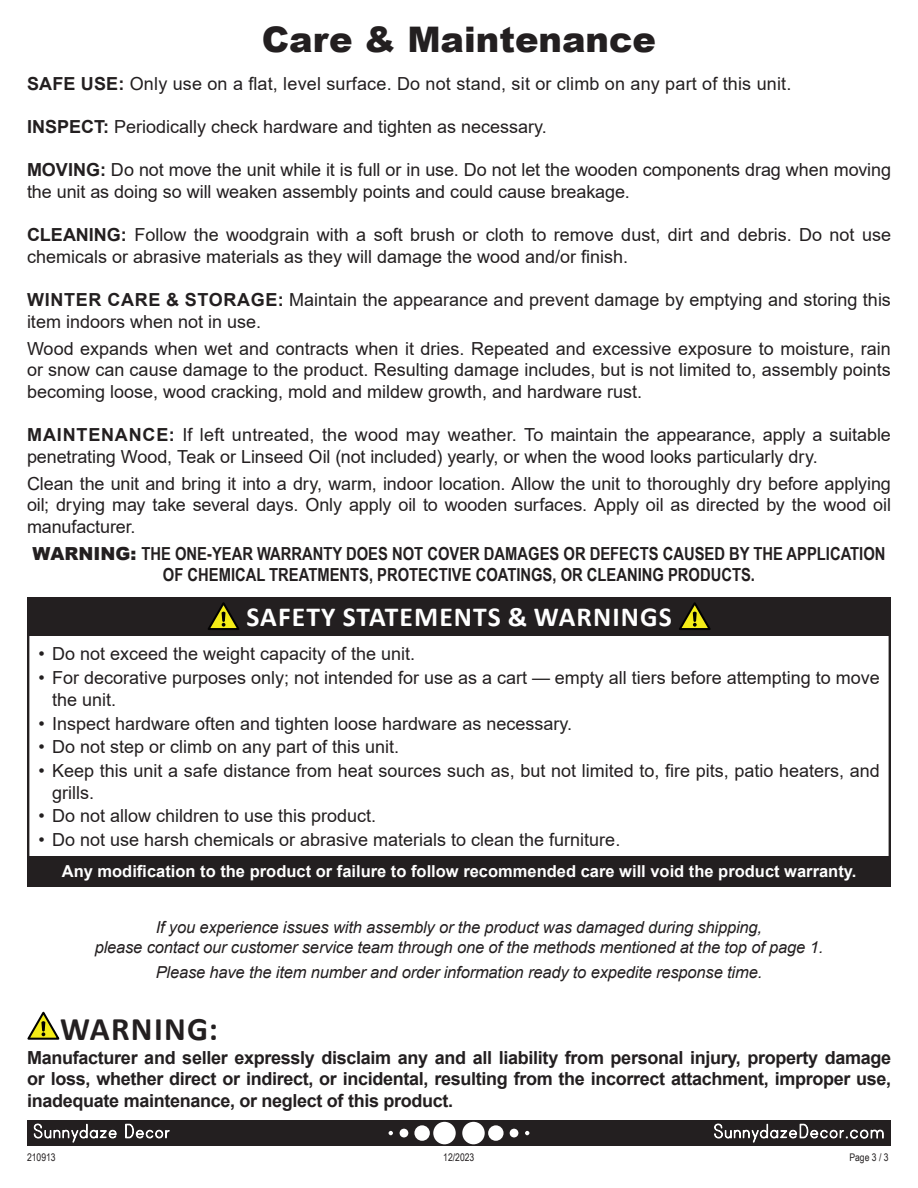
<style>
.page{position:relative;width:918px;height:1188px;background:#fff}
.page>*{position:absolute;margin:0;border:0;box-sizing:border-box;transform-origin:0 0}
.t1{font:900 35.25px "Arial";color:#231f20}
.t2{font:700 33px "Calibri";letter-spacing:.04em;color:#231f20}
.t3{font:700 27.6px "Calibri";letter-spacing:.04em;color:#fff}
.t4{font:18px/21.6px "Arial";color:#231f20}
.t5{font:700 18px/21.6px "Arial";letter-spacing:-.02em;color:#231f20;text-align:justify}
.t6{font:700 18px/21.6px "Arial Narrow";color:#231f20;text-align:center}
.t7{font:italic 16.5px/19.8px "Arial";letter-spacing:-.01em;color:#231f20;text-align:center}
.t8{font:700 16.5px "Arial";color:#fff}
.t9{font:10.5px "Arial Narrow";color:#231f20}
.s1{font-weight:700}
.s2{font-family:"Arial";font-weight:900}
</style>
<div class="page">
<div style="left:27px;top:1120px;width:864px;height:26px;background:#231f20"></div>
<div style="left:462px;top:1122px;width:23px;height:22px;background:#fff;border-radius:50%"></div>
<div style="left:488px;top:1125px;width:16px;height:16px;background:#fff;border-radius:50%"></div>
<div style="left:510px;top:1129px;width:8px;height:8px;background:#fff;border-radius:50%"></div>
<svg style="left:525px;top:1131px;width:4px;height:4px"></svg>
<div style="left:433px;top:1122px;width:23px;height:22px;background:#fff;border-radius:50%"></div>
<div style="left:414px;top:1125px;width:16px;height:16px;background:#fff;border-radius:50%"></div>
<div style="left:400px;top:1129px;width:8px;height:8px;background:#fff;border-radius:50%"></div>
<svg style="left:389px;top:1131px;width:4px;height:4px"></svg>
<svg style="left:34px;top:1123px;width:83px;height:20px"></svg>
<svg style="left:125px;top:1124px;width:45px;height:15px"></svg>
<svg style="left:714px;top:1123px;width:170px;height:20px"></svg>
<div style="left:27px;top:856px;width:864px;height:31px;background:#231f20"></div>
<div style="left:27px;top:597px;width:864px;height:38px;background:#231f20"></div>
<svg style="left:208px;top:602px;width:31px;height:28px"></svg>
<svg style="left:679px;top:602px;width:32px;height:28px"></svg>
<svg style="left:27px;top:1012px;width:32px;height:28px"></svg>
<p class="t1" style="left:262px;top:14px;width:396px">Care &amp; Maintenance</p>
<p class="t4" style="left:27px;top:73px;width:766px"><span class="s1">SAFE USE:</span> Only use on a flat, level surface. Do not stand, sit or climb on any part of this unit.</p>
<p class="t4" style="left:27px;top:116px;width:521px"><span class="s1">INSPECT:</span> Periodically check hardware and tighten as necessary.</p>
<p class="t4" style="left:27px;top:159px;width:866px"><span class="s1">MOVING:</span> Do not move the unit while it is full or in use. Do not let the wooden components drag when moving the unit as doing so will weaken assembly points and could cause breakage.</p>
<p class="t4" style="left:27px;top:224px;width:866px"><span class="s1">CLEANING:</span> Follow the woodgrain with a soft brush or cloth to remove dust, dirt and debris. Do not use chemicals or abrasive materials as they will damage the wood and/or finish.</p>
<p class="t4" style="left:27px;top:289px;width:865px"><span class="s1">WINTER CARE &amp; STORAGE:</span> Maintain the appearance and prevent damage by emptying and storing this item indoors when not in use.</p>
<p class="t4" style="left:27px;top:337px;width:865px;text-align:justify">Wood expands when wet and contracts when it dries. Repeated and excessive exposure to moisture, rain or snow can cause damage to the product. Resulting damage includes, but is not limited to, assembly points becoming loose, wood cracking, mold and mildew growth, and hardware rust.</p>
<p class="t4" style="left:27px;top:424px;width:865px"><span class="s1">MAINTENANCE:</span> If left untreated, the wood may weather. To maintain the appearance, apply a suitable penetrating Wood, Teak or Linseed Oil (not included) yearly, or when the wood looks particularly dry.</p>
<p class="t4" style="left:27px;top:472px;width:866px;text-align:justify">Clean the unit and bring it into a dry, warm, indoor location. Allow the unit to thoroughly dry before applying oil; drying may take several days. Only apply oil to wooden surfaces. Apply oil as directed by the wood oil manufacturer.</p>
<p class="t6" style="left:33px;top:542px;width:854px"><span class="s2">WARNING:</span> THE ONE-YEAR WARRANTY DOES NOT COVER DAMAGES OR DEFECTS CAUSED BY THE APPLICATION<br>OF CHEMICAL TREATMENTS, PROTECTIVE COATINGS, OR CLEANING PRODUCTS.</p>
<p class="t3" style="left:246px;top:597px;width:427px">SAFETY STATEMENTS &amp; WARNINGS</p>
<p class="t4" style="left:39px;top:643px;width:378px">• Do not exceed the weight capacity of the unit.</p>
<p class="t4" style="left:52px;top:667px;width:829px;text-indent:-13px">• For decorative purposes only; not intended for use as a cart — empty all tiers before attempting to move the unit.</p>
<p class="t4" style="left:39px;top:712px;width:535px">• Inspect hardware often and tighten loose hardware as necessary.</p>
<p class="t4" style="left:39px;top:736px;width:362px">• Do not step or climb on any part of this unit.</p>
<p class="t4" style="left:52px;top:760px;width:829px;text-indent:-13px">• Keep this unit a safe distance from heat sources such as, but not limited to, fire pits, patio heaters, and grills.</p>
<p class="t4" style="left:39px;top:805px;width:339px">• Do not allow children to use this product.</p>
<p class="t4" style="left:39px;top:829px;width:583px">• Do not use harsh chemicals or abrasive materials to clean the furniture.</p>
<p class="t8" style="left:62px;top:860px;width:796px">Any modification to the product or failure to follow recommended care will void the product warranty.</p>
<p class="t7" style="left:95px;top:917px;width:730px">If you experience issues with assembly or the product was damaged during shipping,<br>please contact our customer service team through one of the methods mentioned at the top of page 1.</p>
<p class="t7" style="left:156px;top:962px;width:608px">Please have the item number and order information ready to expedite response time.</p>
<p class="t2" style="left:60px;top:1005px;width:159px">WARNING:</p>
<p class="t5" style="left:27px;top:1047px;width:866px">Manufacturer and seller expressly disclaim any and all liability from personal injury, property damage or loss, whether direct or indirect, or incidental, resulting from the incorrect attachment, improper use, inadequate maintenance, or neglect of this product.</p>
<p class="t9" style="left:27px;top:1150px;width:30px">210913</p>
<p class="t9" style="left:443px;top:1150px;width:33px">12/2023</p>
<p class="t9" style="left:849px;top:1150px;width:41px">Page 3 / 3</p>
</div>
